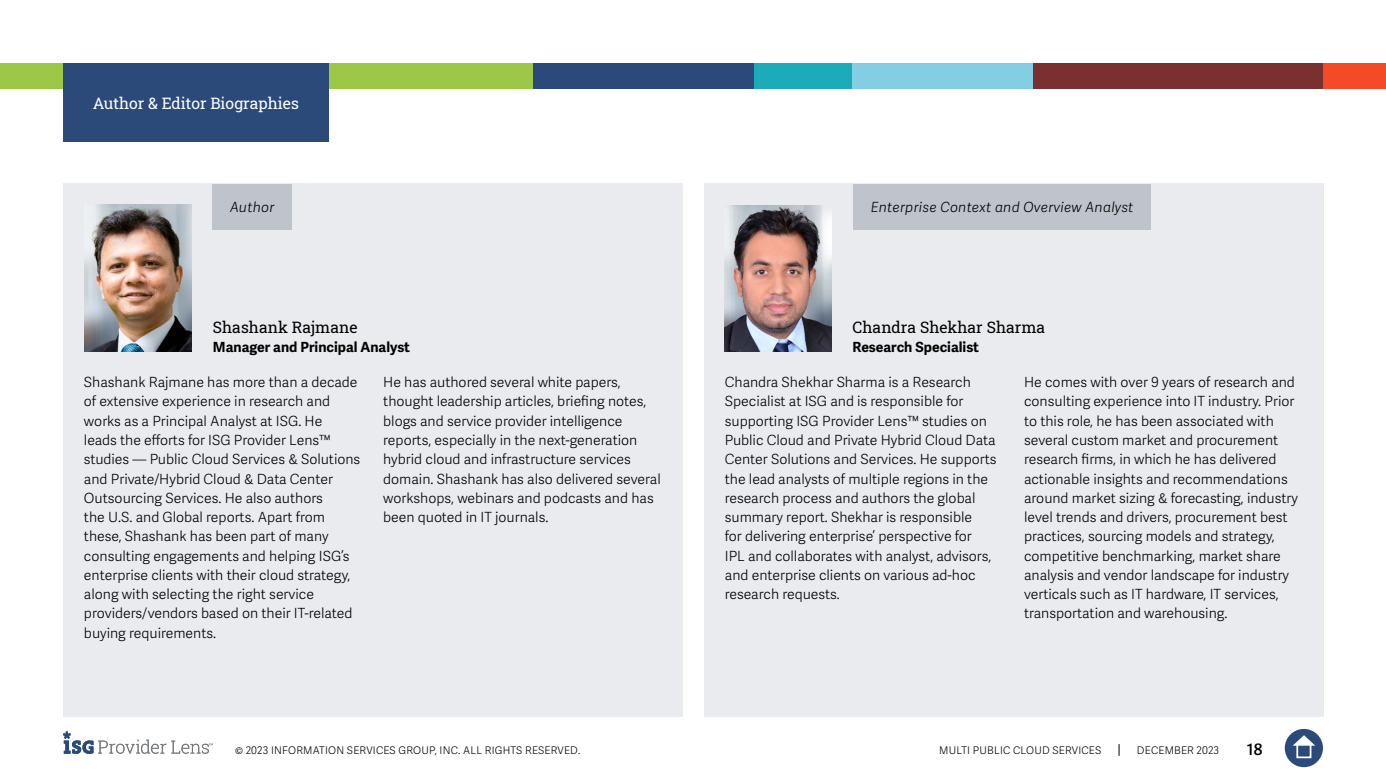
<style>
.page{position:relative;width:1386px;height:780px;background:#fff}
.page>*{position:absolute;margin:0;border:0;box-sizing:border-box;transform-origin:0 0}
.t1{font:15.75px "Roboto Slab ISG P Regular";color:#000}
.t2{font:15.75px "Roboto Slab ISG P Regular";color:#fff}
.t3{font:600 15.75px "Adelle Sans";color:#000}
.t4{font:300 14px/19.2px "Adelle Sans";color:#000101}
.t5{font:700 14px "Adelle Sans";color:#000101}
.t6{font:italic 300 14px "Adelle Sans";letter-spacing:.02em;color:#000}
.t7{font:300 10.5px "Adelle Sans";letter-spacing:.02em;color:#000}
</style>
<div class="page">
<div style="left:1285px;top:729px;width:38px;height:38px;background:#2b4a79;border-radius:50%"></div>
<svg style="left:1293px;top:735px;width:22px;height:10px"></svg>
<div style="left:1296px;top:743px;width:15px;height:15px;border:2px solid #fff"></div>
<svg style="left:1119px;top:744px;width:1px;height:12px"></svg>
<svg style="left:63px;top:731px;width:150px;height:23px"></svg>
<div style="left:0;top:63px;width:533px;height:25px;background:#9bc947"></div>
<div style="left:533px;top:63px;width:223px;height:25px;background:#2b4a79"></div>
<div style="left:850px;top:63px;width:184px;height:25px;background:#84cee3"></div>
<div style="left:1323px;top:63px;width:63px;height:25px;background:#f54a26"></div>
<div style="left:1033px;top:63px;width:290px;height:25px;background:#7a302e"></div>
<div style="left:754px;top:63px;width:98px;height:25px;background:#1cabb9"></div>
<div style="left:63px;top:63px;width:266px;height:79px;background:#2b4a79"></div>
<div style="left:63px;top:184px;width:619px;height:533px;background:#e9ebee"></div>
<div style="left:213px;top:184px;width:79px;height:45px;background:#bfc4cc"></div>
<img style="left:85px;top:205px;width:107px;height:147px">
<div style="left:704px;top:184px;width:619px;height:533px;background:#e9ebee"></div>
<img style="left:724px;top:205px;width:108px;height:146px">
<div style="left:853px;top:184px;width:298px;height:45px;background:#bfc4cc"></div>
<p class="t2" style="left:93px;top:92px;width:208px">Author &amp; Editor Biographies</p>
<p class="t6" style="left:230px;top:199px;width:46px">Author</p>
<p class="t6" style="left:871px;top:199px;width:264px">Enterprise Context and Overview Analyst</p>
<p class="t1" style="left:213px;top:316px;width:146px">Shashank Rajmane</p>
<p class="t5" style="left:213px;top:339px;width:199px">Manager and Principal Analyst</p>
<p class="t1" style="left:853px;top:316px;width:194px">Chandra Shekhar Sharma</p>
<p class="t5" style="left:853px;top:339px;width:128px">Research Specialist</p>
<p class="t4" style="left:84px;top:373px;width:278px">Shashank Rajmane has more than a decade of extensive experience in research and works as a Principal Analyst at ISG. He<br>leads the efforts for ISG Provider Lens™ studies — Public Cloud Services &amp; Solutions and Private/Hybrid Cloud &amp; Data Center Outsourcing Services. He also authors<br>the U.S. and Global reports. Apart from these, Shashank has been part of many consulting engagements and helping ISG’s enterprise clients with their cloud strategy, along with selecting the right service providers/vendors based on their IT-related buying requirements.</p>
<p class="t4" style="left:383px;top:373px;width:279px">He has authored several white papers, thought leadership articles, briefing notes, blogs and service provider intelligence reports, especially in the next-generation hybrid cloud and infrastructure services domain. Shashank has also delivered several workshops, webinars and podcasts and has been quoted in IT journals.</p>
<p class="t4" style="left:725px;top:373px;width:273px">Chandra Shekhar Sharma is a Research Specialist at ISG and is responsible for supporting ISG Provider Lens™ studies on Public Cloud and Private Hybrid Cloud Data Center Solutions and Services. He supports the lead analysts of multiple regions in the research process and authors the global summary report. Shekhar is responsible<br>for delivering enterprise’ perspective for<br>IPL and collaborates with analyst, advisors, and enterprise clients on various ad-hoc research requests.</p>
<p class="t4" style="left:1024px;top:373px;width:275px">He comes with over 9 years of research and consulting experience into IT industry. Prior to this role, he has been associated with several custom market and procurement research firms, in which he has delivered actionable insights and recommendations around market sizing &amp; forecasting, industry level trends and drivers, procurement best practices, sourcing models and strategy, competitive benchmarking, market share analysis and vendor landscape for industry verticals such as IT hardware, IT services, transportation and warehousing.</p>
<p class="t7" style="left:235px;top:744px;width:347px">© 2023 INFORMATION SERVICES GROUP, INC. ALL RIGHTS RESERVED.</p>
<p class="t7" style="left:939px;top:744px;width:164px">MULTI PUBLIC CLOUD SERVICES</p>
<p class="t7" style="left:1137px;top:744px;width:84px">DECEMBER 2023</p>
<p class="t3" style="left:1247px;top:740px;width:17px">18</p>
</div>
